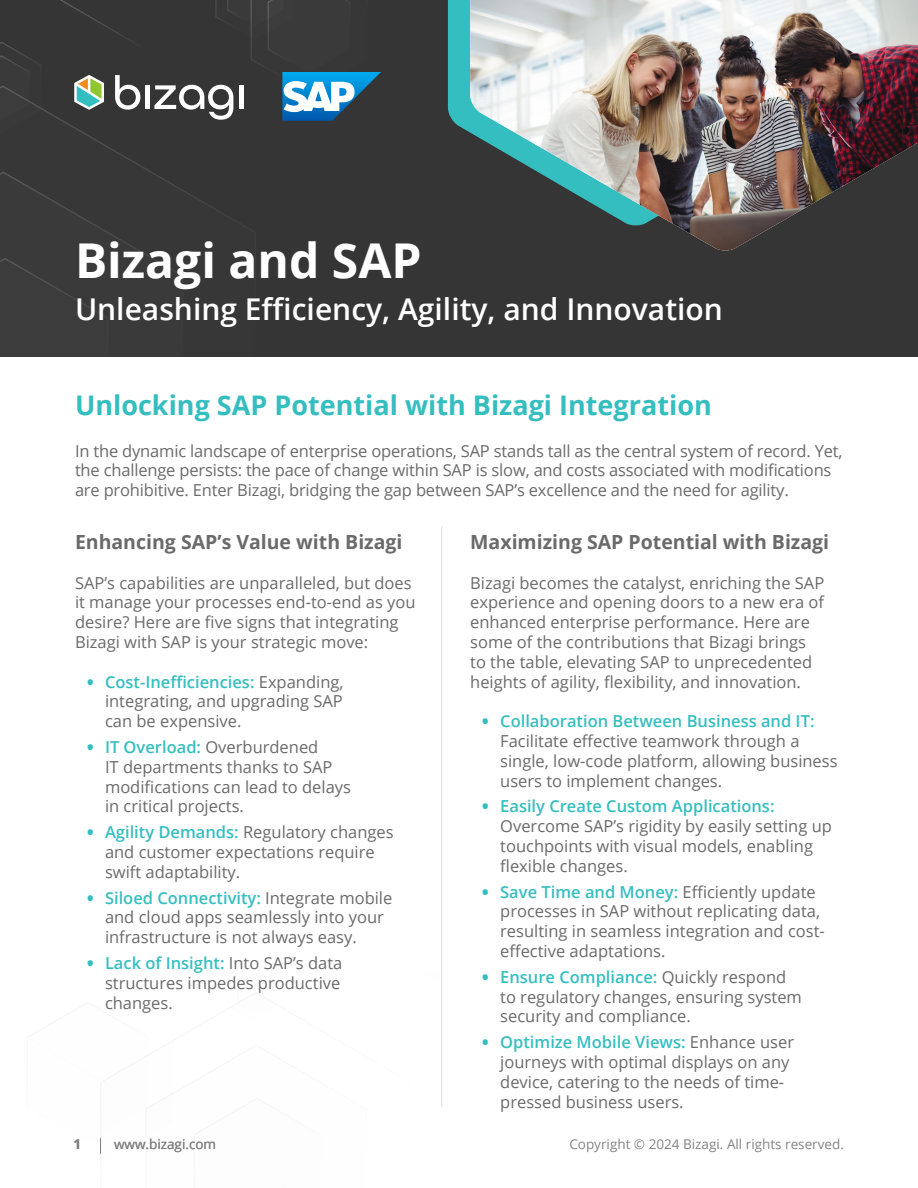
<style>
.page{position:relative;width:918px;height:1188px;background:#fff}
.page>*{position:absolute;margin:0;border:0;box-sizing:border-box;transform-origin:0 0}
.T1{font:700 48px "Open Sans";color:#fff}
.Subtitle{font:600 30px "Open Sans";color:#fff}
.T2{font:700 27px "Open Sans";color:#35bec0}
.T3{font:700 19.5px "Open Sans";color:#6a6a6a}
.Text{font:16.5px/19.8px "Open Sans";color:#6a6a6a}
.t1{font:13.5px "Open Sans";color:#838383}
.t2{font:700 13.5px "Open Sans";color:#838383}
.s1{font-weight:800;color:#35bec0}
.s2{font-weight:600;color:#35bec0}
</style>
<div class="page">
<div style="left:0;top:0;width:918px;height:357px;background:#353535"></div>
<div style="left:448px;top:0;width:22px;height:133px;background:#35bec0"></div>
<svg style="left:0;top:0;width:381px;height:135px"></svg>
<hr style="left:441px;top:526px;width:1px;height:581px;background:#dedede">
<img style="left:470px;top:0;width:448px;height:251px">
<p class="T1" style="left:75px;top:227px;width:348px">Bizagi and SAP</p>
<p class="Subtitle" style="left:75px;top:289px;width:649px">Unleashing Efficiency, Agility, and Innovation</p>
<p class="T2" style="left:75px;top:386px;width:638px">Unlocking SAP Potential with Bizagi Integration</p>
<p class="Text" style="left:75px;top:440px;width:769px">In the dynamic landscape of enterprise operations, SAP stands tall as the central system of record. Yet, the challenge persists: the pace of change within SAP is slow, and costs associated with modifications are prohibitive. Enter Bizagi, bridging the gap between SAP’s excellence and the need for agility.</p>
<p class="T3" style="left:75px;top:528px;width:329px">Enhancing SAP’s Value with Bizagi</p>
<p class="Text" style="left:75px;top:572px;width:342px">SAP’s capabilities are unparalleled, but does it manage your processes end-to-end as you desire? Here are five signs that integrating Bizagi with SAP is your strategic move:</p>
<p class="Text" style="left:105px;top:671px;width:240px;text-align:justify;text-indent:-18px"><span class="s1">•</span> <span class="s2">Cost-Inefficiencies:</span> Expanding, integrating, and upgrading SAP can be expensive.</p>
<p class="Text" style="left:105px;top:737px;width:248px;text-indent:-18px"><span class="s1">•</span> <span class="s2">IT Overload:</span> Overburdened<br>IT departments thanks to SAP modifications can lead to delays in critical projects.</p>
<p class="Text" style="left:105px;top:822px;width:290px;text-indent:-18px"><span class="s1">•</span> <span class="s2">Agility Demands:</span> Regulatory changes and customer expectations require swift adaptability.</p>
<p class="Text" style="left:105px;top:887px;width:289px;text-indent:-18px"><span class="s1">•</span> <span class="s2">Siloed Connectivity:</span> Integrate mobile and cloud apps seamlessly into your infrastructure is not always easy.</p>
<p class="Text" style="left:105px;top:953px;width:239px;text-indent:-18px"><span class="s1">•</span> <span class="s2">Lack of Insight:</span> Into SAP’s data structures impedes productive changes.</p>
<p class="T3" style="left:470px;top:528px;width:360px">Maximizing SAP Potential with Bizagi</p>
<p class="Text" style="left:470px;top:572px;width:356px">Bizagi becomes the catalyst, enriching the SAP experience and opening doors to a new era of enhanced enterprise performance. Here are some of the contributions that Bizagi brings to the table, elevating SAP to unprecedented heights of agility, flexibility, and innovation.</p>
<p class="Text" style="left:500px;top:711px;width:339px;text-indent:-18px"><span class="s1">•</span> <span class="s2">Collaboration Between Business and IT:<br></span>Facilitate effective teamwork through a single, low-code platform, allowing business users to implement changes.</p>
<p class="Text" style="left:500px;top:796px;width:333px;text-indent:-18px"><span class="s1">•</span> <span class="s2">Easily Create Custom Applications:<br></span>Overcome SAP’s rigidity by easily setting up touchpoints with visual models, enabling flexible changes.</p>
<p class="Text" style="left:500px;top:881px;width:326px;text-indent:-18px"><span class="s1">•</span> <span class="s2">Save Time and Money:</span> Efficiently update processes in SAP without replicating data, resulting in seamless integration and cost&shy;effective adaptations.</p>
<p class="Text" style="left:500px;top:966px;width:303px;text-indent:-18px"><span class="s1">•</span> <span class="s2">Ensure Compliance:</span> Quickly respond to regulatory changes, ensuring system security and compliance.</p>
<p class="Text" style="left:500px;top:1032px;width:295px;text-indent:-18px"><span class="s1">•</span> <span class="s2">Optimize Mobile Views:</span> Enhance user journeys with optimal displays on any device, catering to the needs of time&shy;pressed business users.</p>
<p class="t2" style="left:74px;top:1134px;width:9px">1</p>
<p class="t1" style="left:114px;top:1135px;width:104px">www.bizagi.com</p>
<p class="t1" style="left:569px;top:1135px;width:276px">Copyright © 2024 Bizagi. All rights reserved.</p>
</div>
